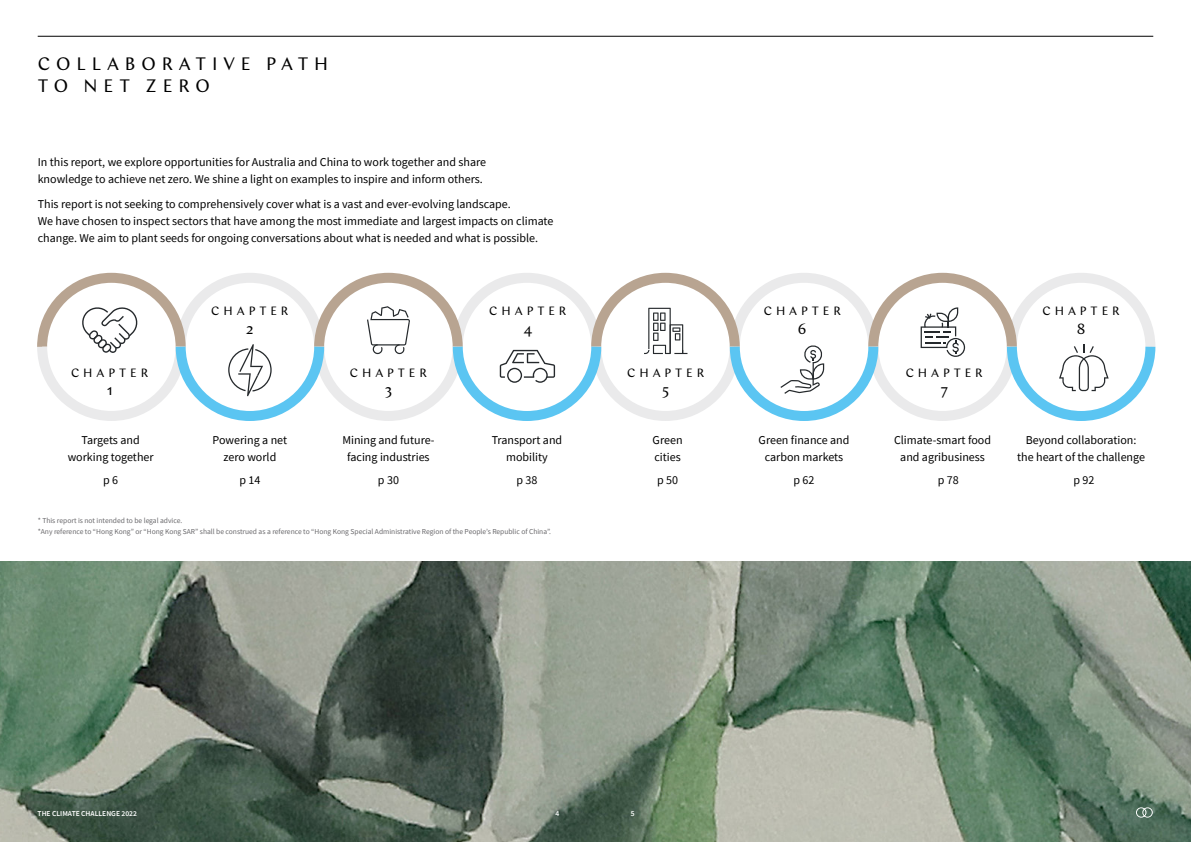
<style>
.page{position:relative;width:1191px;height:842px;background:#fff}
.page>*{position:absolute;margin:0;border:0;box-sizing:border-box;transform-origin:0 0}
.t1{font:18px/22.5px "Chap";letter-spacing:.325em;color:#000}
.t2{font:15px "Chap";color:#000}
.t3{font:12px/16.8px "Source Sans Pro";color:#000;text-align:center}
.t4{font:12px "Chap";letter-spacing:.325em;color:#000}
.t5{font:7.5px/10.5px "Source Sans Pro";color:#6a696c}
.t6{font:600 7.5px "Source Sans Pro";color:#fff}
</style>
<div class="page">
<hr style="left:38px;top:36px;width:1115px;height:1px;background:#000">
<img style="left:0;top:561px;width:1191px;height:281px">
<svg style="left:37px;top:272px;width:1119px;height:149px"></svg>
<svg style="left:1136px;top:807px;width:16px;height:11px"></svg>
<h1 class="t1" style="left:38px;top:52px;width:292px">COLLABORATIVE PATH<br>TO NET ZERO</h1>
<p class="t3" style="left:38px;top:153px;width:450px;text-align:left">In this report, we explore opportunities for Australia and China to work together and share knowledge to achieve net zero. We shine a light on examples to inspire and inform others.</p>
<p class="t3" style="left:38px;top:196px;width:517px;text-align:left">This report is not seeking to comprehensively cover what is a vast and ever-evolving landscape.<br>We have chosen to inspect sectors that have among the most immediate and largest impacts on climate change. We aim to plant seeds for ongoing conversations about what is needed and what is possible.</p>
<p class="t4" style="left:211px;top:304px;width:79px">CHAPTER</p>
<p class="t2" style="left:246px;top:320px;width:9px">2</p>
<p class="t4" style="left:489px;top:304px;width:79px">CHAPTER</p>
<p class="t2" style="left:523px;top:320px;width:10px">4</p>
<p class="t4" style="left:763px;top:304px;width:79px">CHAPTER</p>
<p class="t2" style="left:798px;top:320px;width:10px">6</p>
<p class="t4" style="left:1042px;top:304px;width:79px">CHAPTER</p>
<p class="t2" style="left:1076px;top:320px;width:10px">8</p>
<p class="t4" style="left:71px;top:365px;width:79px">CHAPTER</p>
<p class="t2" style="left:106px;top:381px;width:8px">1</p>
<p class="t4" style="left:350px;top:365px;width:79px">CHAPTER</p>
<p class="t2" style="left:385px;top:381px;width:9px">3</p>
<p class="t4" style="left:627px;top:365px;width:79px">CHAPTER</p>
<p class="t2" style="left:662px;top:381px;width:9px">5</p>
<p class="t4" style="left:905px;top:365px;width:79px">CHAPTER</p>
<p class="t2" style="left:940px;top:381px;width:9px">7</p>
<p class="t3" style="left:213px;top:432px;width:76px">Powering a net zero world</p>
<p class="t3" style="left:758px;top:432px;width:92px">Green finance and carbon markets</p>
<p class="t3" style="left:342px;top:432px;width:94px">Mining and future&shy;facing industries</p>
<p class="t3" style="left:894px;top:432px;width:99px">Climate-smart food and agribusiness</p>
<p class="t3" style="left:68px;top:432px;width:87px">Targets and working together</p>
<p class="t3" style="left:103px;top:471px;width:17px">p 6</p>
<p class="t3" style="left:239px;top:471px;width:22px">p 14</p>
<p class="t3" style="left:378px;top:471px;width:22px">p 30</p>
<p class="t3" style="left:516px;top:471px;width:22px">p 38</p>
<p class="t3" style="left:657px;top:471px;width:22px">p 50</p>
<p class="t3" style="left:793px;top:471px;width:22px">p 62</p>
<p class="t3" style="left:937px;top:471px;width:22px">p 78</p>
<p class="t3" style="left:1073px;top:471px;width:22px">p 92</p>
<p class="t3" style="left:492px;top:432px;width:72px">Transport and mobility</p>
<p class="t3" style="left:1017px;top:432px;width:129px">Beyond collaboration: the heart of the challenge</p>
<p class="t3" style="left:652px;top:432px;width:31px;text-align:left">Green cities</p>
<p class="t5" style="left:38px;top:515px;width:515px">* This report is not intended to be legal advice.<br>*Any reference to “Hong Kong” or “Hong Kong SAR” shall be construed as a reference to “Hong Kong Special Administrative Region of the People’s Republic of China”.</p>
<p class="t6" style="left:38px;top:809px;width:101px">THE CLIMATE CHALLENGE 2022</p>
<p class="t6" style="left:555px;top:809px;width:5px">4</p>
<p class="t6" style="left:631px;top:809px;width:5px">5</p>
</div>
